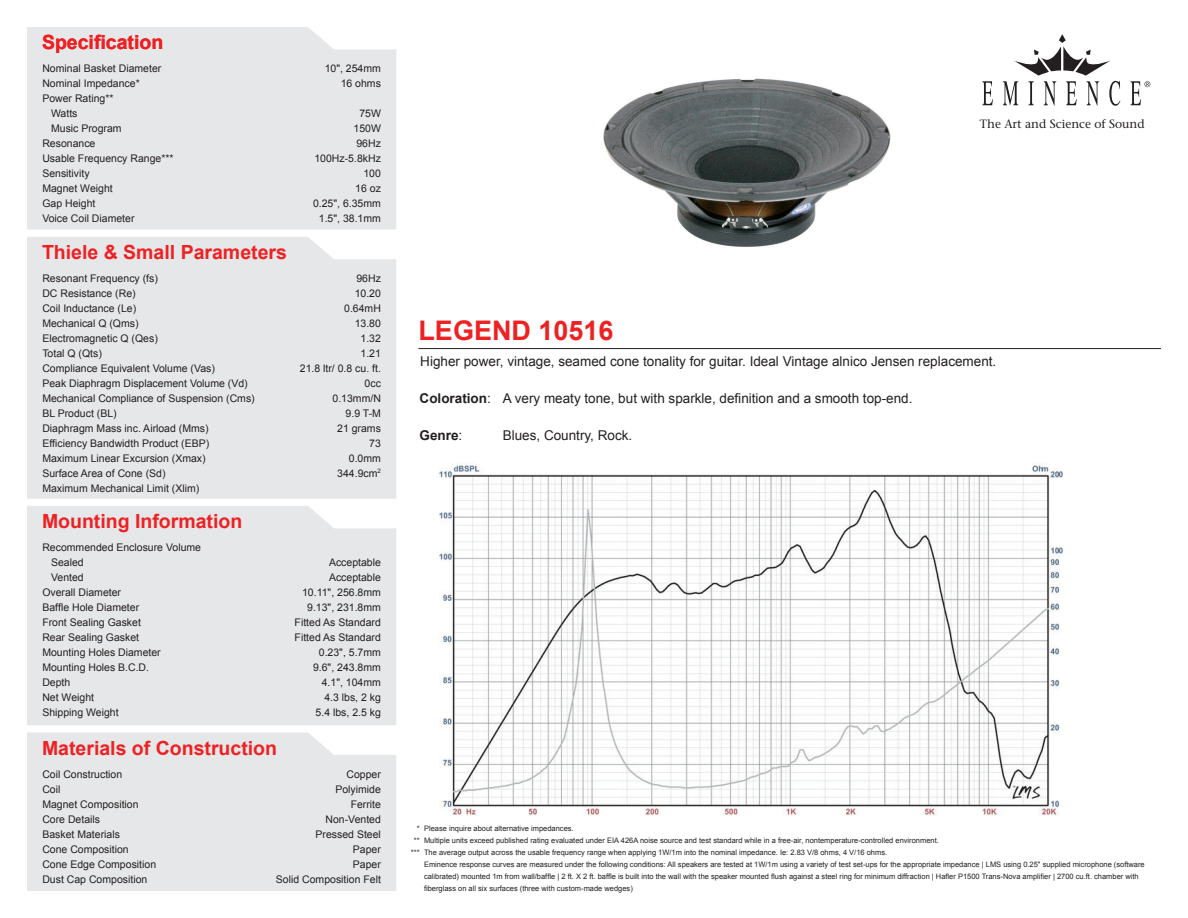
<style>
.page{position:relative;width:1188px;height:918px;background:#fff}
.page>*{position:absolute;margin:0;border:0;box-sizing:border-box;transform-origin:0 0}
.t1{font:700 27px "Arial";color:#ee2123}
.t2{font:700 19.5px "Arial";color:#ee2123}
.t3{font:13.5px "Arial";color:#231f20}
.t4{font:700 13.5px "Arial";color:#231f20}
.t5{font:12px "Stone Serif";color:#231f20}
.t6{font:10.5px/15px "Arial";color:#231f20;text-align:right}
.t7{font:7.5px/12px "Arial";color:#231f20}
.s1{font-weight:700}
.s2{font-weight:400}
</style>
<div class="page">
<svg style="left:982px;top:81px;width:11px;height:24px"></svg>
<svg style="left:1003px;top:34px;width:117px;height:72px"></svg>
<svg style="left:1131px;top:81px;width:19px;height:24px"></svg>
<img style="left:604px;top:78px;width:288px;height:272px">
<div style="left:27px;top:237px;width:369px;height:262px;background:#e6e7e9"></div>
<div style="left:27px;top:27px;width:369px;height:203px;background:#e6e7e9"></div>
<div style="left:27px;top:506px;width:369px;height:219px;background:#e6e7e9"></div>
<div style="left:27px;top:732px;width:369px;height:159px;background:#e6e7e9"></div>
<img style="left:440px;top:465px;width:623px;height:351px">
<hr style="left:418px;top:348px;width:743px;height:1px;background:#231f20">
<h2 class="t2" style="left:42px;top:31px;width:123px">Specification</h2>
<p class="t6" style="left:42px;top:61px;width:121px">Nominal Basket Diameter</p>
<p class="t6" style="left:42px;top:76px;width:99px">Nominal Impedance*</p>
<p class="t6" style="left:42px;top:91px;width:73px">Power Rating**</p>
<p class="t6" style="left:51px;top:106px;width:28px">Watts</p>
<p class="t6" style="left:51px;top:121px;width:72px">Music Program</p>
<p class="t6" style="left:42px;top:136px;width:55px">Resonance</p>
<p class="t6" style="left:42px;top:151px;width:133px">Usable Frequency Range***</p>
<p class="t6" style="left:42px;top:166px;width:49px">Sensitivity</p>
<p class="t6" style="left:42px;top:181px;width:72px">Magnet Weight</p>
<p class="t6" style="left:42px;top:196px;width:55px">Gap Height</p>
<p class="t6" style="left:42px;top:211px;width:94px">Voice Coil Diameter</p>
<h2 class="t2" style="left:42px;top:241px;width:246px">Thiele &amp; Small Parameters</h2>
<p class="t6" style="left:42px;top:270px;width:214px;text-align:left">Resonant Frequency (fs)<br>DC Resistance (Re)<br>Coil Inductance (Le)<br>Mechanical Q (Qms)<br>Electromagnetic Q (Qes)<br>Total Q (Qts)<br>Compliance Equivalent Volume (Vas)<br>Peak Diaphragm Displacement Volume (Vd)<br>Mechanical Compliance of Suspension (Cms)<br>BL Product (BL)<br>Diaphragm Mass inc. Airload (Mms)<br>Efficiency Bandwidth Product (EBP)<br>Maximum Linear Excursion (Xmax)<br>Surface Area of Cone (Sd)<br>Maximum Mechanical Limit (Xlim)</p>
<h2 class="t2" style="left:42px;top:510px;width:202px">Mounting Information</h2>
<p class="t6" style="left:42px;top:540px;width:160px">Recommended Enclosure Volume</p>
<p class="t6" style="left:51px;top:555px;width:34px">Sealed</p>
<p class="t6" style="left:51px;top:570px;width:34px">Vented</p>
<p class="t6" style="left:42px;top:585px;width:80px">Overall Diameter</p>
<p class="t6" style="left:42px;top:600px;width:98px">Baffle Hole Diameter</p>
<p class="t6" style="left:42px;top:615px;width:100px">Front Sealing Gasket</p>
<p class="t6" style="left:42px;top:630px;width:98px">Rear Sealing Gasket</p>
<p class="t6" style="left:42px;top:645px;width:120px">Mounting Holes Diameter</p>
<p class="t6" style="left:42px;top:660px;width:108px">Mounting Holes B.C.D.</p>
<p class="t6" style="left:42px;top:675px;width:30px">Depth</p>
<p class="t6" style="left:42px;top:690px;width:53px">Net Weight</p>
<p class="t6" style="left:42px;top:705px;width:78px">Shipping Weight</p>
<p class="t6" style="left:325px;top:61px;width:58px">10", 254mm<br>16 ohms</p>
<p class="t6" style="left:313px;top:106px;width:69px">75W<br>150W<br>96Hz<br>100Hz-5.8kHz<br>100<br>16 oz<br>0.25", 6.35mm<br>1.5", 38.1mm</p>
<p class="t6" style="left:300px;top:270px;width:83px">96Hz<br>10.20<br>0.64mH<br>13.80<br>1.32<br>1.21<br>21.8 ltr/ 0.8 cu. ft.<br>0cc<br>0.13mm/N<br>9.9 T-M<br>21 grams<br>73<br>0.0mm<br>344.9cm<sup>2</sup></p>
<p class="t6" style="left:295px;top:555px;width:88px">Acceptable<br>Acceptable<br>10.11", 256.8mm<br>9.13", 231.8mm<br>Fitted As Standard<br>Fitted As Standard<br>0.23", 5.7mm<br>9.6", 243.8mm<br>4.1", 104mm<br>4.3 lbs, 2 kg<br>5.4 lbs, 2.5 kg</p>
<h2 class="t2" style="left:42px;top:737px;width:237px">Materials of Construction</h2>
<p class="t6" style="left:42px;top:767px;width:115px;text-align:left">Coil Construction<br>Coil<br>Magnet Composition<br>Core Details<br>Basket Materials<br>Cone Composition<br>Cone Edge Composition<br>Dust Cap Composition</p>
<p class="t6" style="left:276px;top:767px;width:107px">Copper<br>Polyimide<br>Ferrite<br>Non-Vented<br>Pressed Steel<br>Paper<br>Paper<br>Solid Composition Felt</p>
<h1 class="t1" style="left:418px;top:315px;width:197px">LEGEND 10516</h1>
<p class="t5" style="left:980px;top:117px;width:166px">The Art and Science of Sound</p>
<p class="t3" style="left:420px;top:354px;width:578px">Higher power, vintage, seamed cone tonality for guitar. Ideal Vintage alnico Jensen replacement.</p>
<p class="t3" style="left:420px;top:391px;width:494px"><span class="s1">Coloration</span>: A very meaty tone, but with sparkle, definition and a smooth top-end.</p>
<p class="t4" style="left:420px;top:427px;width:44px">Genre<span class="s2">:</span></p>
<p class="t3" style="left:503px;top:427px;width:131px">Blues, Country, Rock.</p>
<p class="t7" style="left:411px;top:823px;width:10px;text-align:right">* ** ***</p>
<p class="t7" style="left:424px;top:823px;width:722px">Please inquire about alternative impedances.<br>Multiple units exceed published rating evaluated under EIA 426A noise source and test standard while in a free-air, nontemperature-controlled environment.<br>The average output across the usable frequency range when applying 1W/1m into the nominal impedance. Ie: 2.83 V/8 ohms, 4 V/16 ohms.<br>Eminence response curves are measured under the following conditions: All speakers are tested at 1W/1m using a variety of test set-ups for the appropriate impedance | LMS using 0.25" supplied microphone (software calibrated) mounted 1m from wall/baffle | 2 ft. X 2 ft. baffle is built into the wall with the speaker mounted flush against a steel ring for minimum diffraction | Hafler P1500 Trans-Nova amplifier | 2700 cu.ft. chamber with fiberglass on all six surfaces (three with custom-made wedges)</p>
</div>
